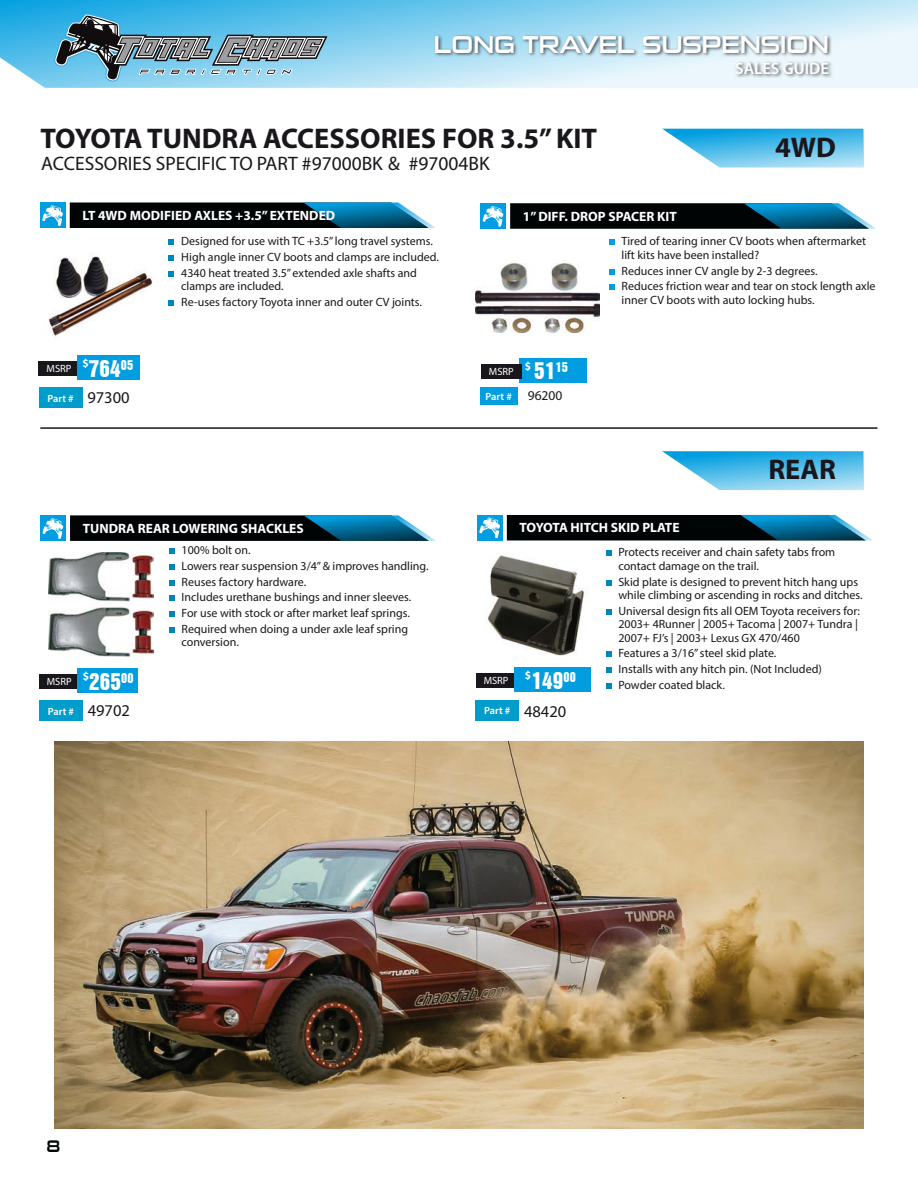
<style>
.page{position:relative;width:918px;height:1188px;background:#fff}
.page>*{position:absolute;margin:0;border:0;box-sizing:border-box;transform-origin:0 0}
.t1{font:700 28.5px "Myriad Pro";color:#1a171c}
.t2{font:24px "Sui Generis Rg";color:#fff}
.t3{font:21px "Swiss 921 BT Regular A";letter-spacing:.01em;color:#fff}
.t4{font:19.5px "Myriad Pro";color:#1a171c}
.t5{font:16.5px "Myriad Pro";color:#1a171c}
.t6{font:600 16.5px "Myriad Pro";color:#fff}
.t7{font:16.5px "Sui Generis Rg";color:#000405}
.t8{font:700 13.5px "Myriad Pro";color:#fff}
.t9{font:13.5px "Myriad Pro";color:#1a171c}
.t10{font:12.3px "Swiss 921 BT Regular A";letter-spacing:.01em;color:#fff}
.t11{font:12px/13.5px "Myriad Pro";color:#1a171c}
.t12{font:700 11.4px "Myriad Pro";color:#fff}
.t13{font:600 10.5px "Myriad Pro";color:#fff}
.t14{font:10.5px "Myriad Pro";color:#fff}
</style>
<div class="page">
<svg style="left:327px;top:0;width:591px;height:88px;background:#aedff4"></svg>
<div style="left:480px;top:387px;width:38px;height:18px;background:#009ee0"></div>
<div style="left:519px;top:358px;width:68px;height:25px;background:#009ee0"></div>
<div style="left:481px;top:364px;width:41px;height:14px;background:#1a171c"></div>
<svg style="left:510px;top:203px;width:366px;height:26px;background:#12303c"></svg>
<div style="left:481px;top:203px;width:25px;height:26px;background:#009ee0"></div>
<svg style="left:609px;top:239px;width:6px;height:6px"></svg>
<svg style="left:609px;top:269px;width:6px;height:6px"></svg>
<svg style="left:609px;top:284px;width:6px;height:6px"></svg>
<img style="left:476px;top:263px;width:124px;height:69px">
<svg style="left:482px;top:206px;width:22px;height:21px"></svg>
<div style="left:433px;top:34px;width:400px;height:45px;background:#1a171c;opacity:.75"></div>
<svg style="left:70px;top:202px;width:366px;height:26px;background:#12303c"></svg>
<div style="left:40px;top:202px;width:26px;height:26px;background:#009ee0"></div>
<div style="left:39px;top:388px;width:43px;height:20px;background:#009ccb"></div>
<svg style="left:169px;top:239px;width:5px;height:6px"></svg>
<svg style="left:169px;top:255px;width:5px;height:6px"></svg>
<svg style="left:169px;top:271px;width:5px;height:6px"></svg>
<svg style="left:169px;top:300px;width:5px;height:6px"></svg>
<img style="left:48px;top:256px;width:105px;height:81px">
<div style="left:39px;top:361px;width:40px;height:15px;background:#1a171c"></div>
<div style="left:77px;top:355px;width:62px;height:25px;background:#009ee0"></div>
<svg style="left:42px;top:205px;width:21px;height:21px"></svg>
<svg style="left:662px;top:129px;width:202px;height:39px;background:#70c8ed"></svg>
<svg style="left:662px;top:451px;width:202px;height:39px;background:#6ec7ec"></svg>
<svg style="left:70px;top:515px;width:366px;height:26px;background:#12303c"></svg>
<div style="left:40px;top:515px;width:26px;height:26px;background:#009ee0"></div>
<div style="left:39px;top:700px;width:44px;height:21px;background:#009ccb"></div>
<svg style="left:169px;top:548px;width:6px;height:6px"></svg>
<svg style="left:169px;top:564px;width:6px;height:6px"></svg>
<svg style="left:169px;top:580px;width:6px;height:6px"></svg>
<svg style="left:169px;top:595px;width:6px;height:6px"></svg>
<svg style="left:169px;top:611px;width:6px;height:6px"></svg>
<svg style="left:169px;top:627px;width:6px;height:6px"></svg>
<img style="left:49px;top:552px;width:105px;height:105px">
<div style="left:39px;top:674px;width:40px;height:14px;background:#1a171c"></div>
<div style="left:77px;top:668px;width:61px;height:25px;background:#009ee0"></div>
<svg style="left:42px;top:518px;width:21px;height:21px"></svg>
<div style="left:477px;top:515px;width:26px;height:25px;background:#009ee0"></div>
<svg style="left:479px;top:517px;width:21px;height:21px"></svg>
<svg style="left:507px;top:515px;width:365px;height:25px;background:#0e2d39"></svg>
<div style="left:476px;top:700px;width:43px;height:21px;background:#009ccb"></div>
<svg style="left:606px;top:550px;width:6px;height:6px"></svg>
<svg style="left:606px;top:580px;width:6px;height:6px"></svg>
<svg style="left:606px;top:609px;width:6px;height:6px"></svg>
<svg style="left:606px;top:651px;width:6px;height:6px"></svg>
<svg style="left:606px;top:667px;width:6px;height:6px"></svg>
<svg style="left:606px;top:683px;width:6px;height:6px"></svg>
<img style="left:488px;top:555px;width:97px;height:101px">
<div style="left:476px;top:673px;width:40px;height:15px;background:#1a171c"></div>
<div style="left:514px;top:668px;width:77px;height:24px;background:#009ee0"></div>
<hr style="left:40px;top:427px;width:837px;height:2px;background:#1a171c">
<img style="left:54px;top:741px;width:810px;height:387px">
<svg style="left:0;top:0;width:327px;height:88px;background:#65adcb"></svg>
<h2 class="t2" style="left:434px;top:31px;width:397px">LONG TRAVEL SUSPENSION</h2>
<h3 class="t6" style="left:735px;top:58px;width:95px">SALES GUIDE</h3>
<p class="t1" style="left:40px;top:120px;width:558px">TOYOTA TUNDRA ACCESSORIES FOR 3.5” KIT</p>
<p class="t4" style="left:41px;top:151px;width:450px">ACCESSORIES SPECIFIC TO PART #97000BK &amp; #97004BK</p>
<p class="t8" style="left:83px;top:206px;width:254px">LT 4WD MODIFIED AXLES +3.5” EXTENDED</p>
<p class="t8" style="left:523px;top:208px;width:155px">1” DIFF. DROP SPACER KIT</p>
<p class="t1" style="left:775px;top:129px;width:62px">4WD</p>
<p class="t11" style="left:181px;top:234px;width:253px">Designed for use with TC +3.5” long travel systems.</p>
<p class="t11" style="left:181px;top:250px;width:259px">High angle inner CV boots and clamps are included.</p>
<p class="t11" style="left:181px;top:266px;width:237px">4340 heat treated 3.5” extended axle shafts and clamps are included.</p>
<p class="t11" style="left:181px;top:295px;width:242px">Re-uses factory Toyota inner and outer CV joints.</p>
<p class="t11" style="left:622px;top:234px;width:246px">Tired of tearing inner CV boots when aftermarket lift kits have been installed?</p>
<p class="t11" style="left:622px;top:264px;width:197px">Reduces inner CV angle by 2-3 degrees.</p>
<p class="t11" style="left:622px;top:279px;width:255px">Reduces friction wear and tear on stock length axle inner CV boots with auto locking hubs.</p>
<p class="t12" style="left:83px;top:356px;width:8px">$</p>
<p class="t10" style="left:121px;top:357px;width:14px">05</p>
<p class="t14" style="left:47px;top:362px;width:26px">MSRP</p>
<p class="t3" style="left:89px;top:355px;width:33px">764</p>
<p class="t14" style="left:489px;top:365px;width:26px">MSRP</p>
<p class="t12" style="left:525px;top:358px;width:8px">$</p>
<p class="t10" style="left:555px;top:359px;width:14px">15</p>
<p class="t3" style="left:534px;top:357px;width:23px">51</p>
<p class="t13" style="left:47px;top:391px;width:28px">Part #</p>
<p class="t5" style="left:87px;top:387px;width:44px">97300</p>
<p class="t13" style="left:486px;top:390px;width:28px">Part #</p>
<p class="t9" style="left:528px;top:387px;width:36px">96200</p>
<p class="t1" style="left:768px;top:451px;width:69px">REAR</p>
<p class="t8" style="left:83px;top:519px;width:222px">TUNDRA REAR LOWERING SHACKLES</p>
<p class="t8" style="left:520px;top:519px;width:161px">TOYOTA HITCH SKID PLATE</p>
<p class="t12" style="left:83px;top:669px;width:8px">$</p>
<p class="t10" style="left:121px;top:670px;width:14px">00</p>
<p class="t14" style="left:47px;top:675px;width:26px">MSRP</p>
<p class="t3" style="left:89px;top:668px;width:33px">265</p>
<p class="t11" style="left:182px;top:543px;width:71px">100% bolt on.</p>
<p class="t11" style="left:182px;top:559px;width:249px">Lowers rear suspension 3/4” &amp; improves handling.</p>
<p class="t11" style="left:182px;top:575px;width:126px">Reuses factory hardware.</p>
<p class="t11" style="left:182px;top:590px;width:231px">Includes urethane bushings and inner sleeves.</p>
<p class="t11" style="left:182px;top:606px;width:230px">For use with stock or after market leaf springs.</p>
<p class="t11" style="left:182px;top:622px;width:228px">Required when doing a under axle leaf spring conversion.</p>
<p class="t12" style="left:525px;top:668px;width:8px">$</p>
<p class="t10" style="left:564px;top:669px;width:14px">00</p>
<p class="t14" style="left:484px;top:674px;width:26px">MSRP</p>
<p class="t3" style="left:532px;top:667px;width:33px">149</p>
<p class="t11" style="left:618px;top:545px;width:218px">Protects receiver and chain safety tabs from contact damage on the trail.</p>
<p class="t11" style="left:618px;top:575px;width:246px">Skid plate is designed to prevent hitch hang ups while climbing or ascending in rocks and ditches.</p>
<p class="t11" style="left:618px;top:604px;width:243px">Universal design fits all OEM Toyota receivers for:<br>2003+ 4Runner | 2005+ Tacoma | 2007+ Tundra |<br>2007+ FJ’s | 2003+ Lexus GX 470/460</p>
<p class="t11" style="left:618px;top:646px;width:159px">Features a 3/16” steel skid plate.</p>
<p class="t11" style="left:618px;top:662px;width:205px">Installs with any hitch pin. (Not Included)</p>
<p class="t11" style="left:618px;top:678px;width:108px">Powder coated black.</p>
<p class="t13" style="left:48px;top:704px;width:28px">Part #</p>
<p class="t5" style="left:88px;top:700px;width:44px">49702</p>
<p class="t13" style="left:484px;top:704px;width:28px">Part #</p>
<p class="t5" style="left:524px;top:701px;width:44px">48420</p>
<h3 class="t7" style="left:46px;top:1137px;width:15px">8</h3>
</div>
